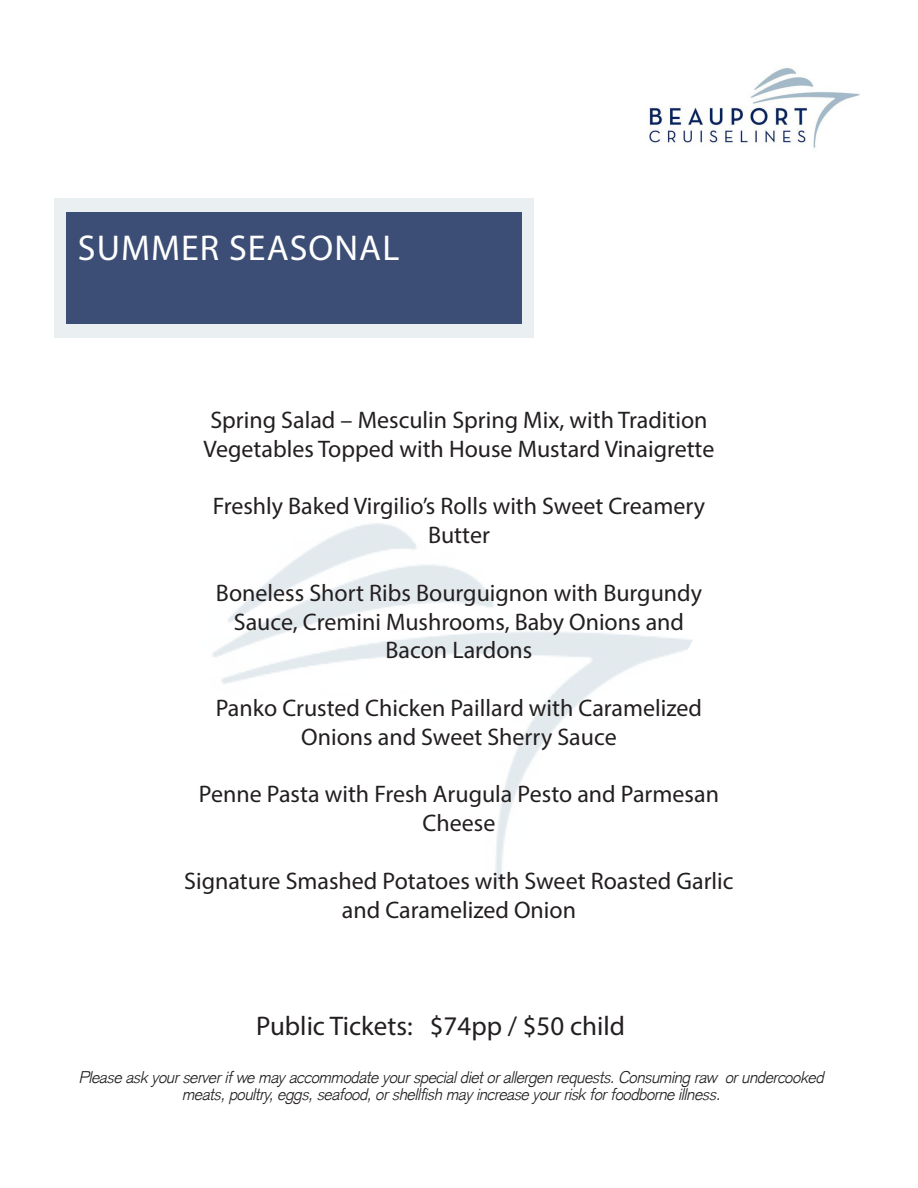
<style>
.page{position:relative;width:918px;height:1188px;background:#fff}
.page>*{position:absolute;margin:0;border:0;box-sizing:border-box;transform-origin:0 0}
.t1{font:36px "Myriad Pro";letter-spacing:.03em;color:#fff}
.t2{font:27px "Myriad Pro";color:#231f20}
.t3{font:24px/28.8px "Myriad Pro";color:#231f20;text-align:center}
.Description_New{font:italic 300 16.5px/16.5px "Akzidenz Grotesk";letter-spacing:-.025em;color:#231f20;text-align:center}
</style>
<div class="page">
<div style="left:54px;top:198px;width:480px;height:139px;background:#eaeff2"></div>
<img style="left:648px;top:68px;width:212px;height:80px">
<div style="left:66px;top:212px;width:456px;height:112px;background:#3d4e76"></div>
<img style="left:212px;top:523px;width:481px;height:360px">
<p class="t1" style="left:78px;top:226px;width:323px">SUMMER SEASONAL</p>
<p class="t3" style="left:204px;top:405px;width:512px;text-align:left">Spring Salad – Mesculin Spring Mix, with Tradition<br>Vegetables Topped with House Mustard Vinaigrette</p>
<p class="t3" style="left:213px;top:492px;width:494px">Freshly Baked Virgilio’s Rolls with Sweet Creamery<br>Butter</p>
<p class="t3" style="left:216px;top:578px;width:488px">Boneless Short Ribs Bourguignon with Burgundy<br>Sauce, Cremini Mushrooms, Baby Onions and</p>
<p class="t3" style="left:386px;top:636px;width:148px">Bacon Lardons</p>
<p class="t3" style="left:216px;top:693px;width:488px">Panko Crusted Chicken Paillard with Caramelized</p>
<p class="t3" style="left:301px;top:722px;width:317px">Onions and Sweet Sherry Sauce</p>
<p class="t3" style="left:199px;top:780px;width:522px">Penne Pasta with Fresh Arugula Pesto and Parmesan<br>Cheese</p>
<p class="t3" style="left:184px;top:866px;width:551px">Signature Smashed Potatoes with Sweet Roasted Garlic and Caramelized Onion</p>
<p class="t2" style="left:256px;top:1009px;width:370px">Public Tickets: $74pp / $50 child</p>
<p class="Description_New" style="left:78px;top:1070px;width:747px">Please ask your server if we may accommodate your special diet or allergen requests. Consuming raw or undercooked meats, poultry, eggs, seafood, or shellfish may increase your risk for foodborne illness.</p>
</div>
